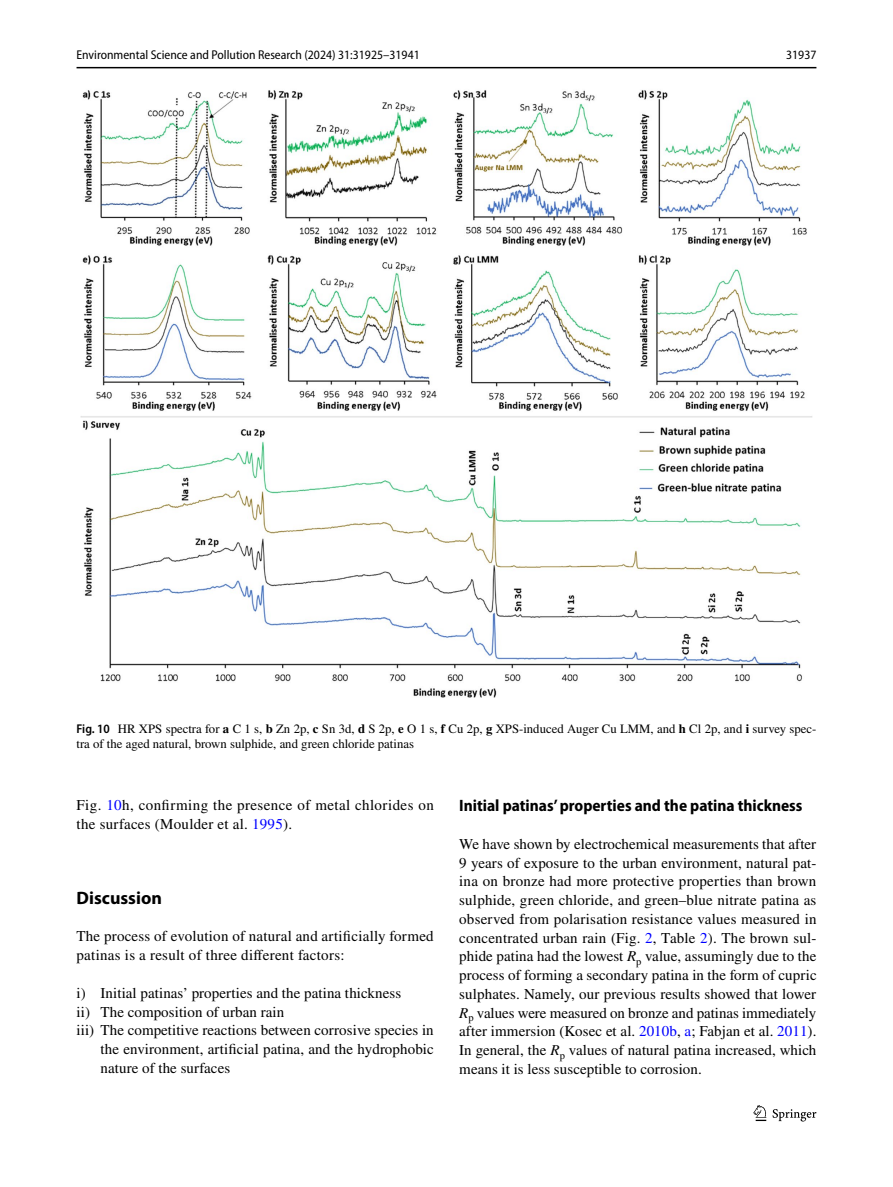
<style>
.page{position:relative;width:893px;height:1187px;background:#fff}
.page>*{position:absolute;margin:0;border:0;box-sizing:border-box;transform-origin:0 0}
.t1{font:700 18px "Myriad Pro";color:#000}
.t2{font:700 semi-condensed 16.5px "Myriad Pro";color:#000}
.t3{font:15px/18.8px "STIX";letter-spacing:.005em;color:#000}
.t4{font:15px/18.8px "STIX";letter-spacing:.025em;color:#000}
.t5{font:12.75px/15px "STIX";color:#000}
.t6{font:semi-condensed 12.75px "Myriad Pro";color:#000}
.s1{font-family:"Myriad Pro";font-weight:600;font-stretch:semi-condensed}
.s2{font-weight:700}
.s3{color:#00f}
.s4{font-style:italic}
</style>
<div class="page">
<hr style="left:77px;top:67px;width:739px;height:1px;background:#000">
<svg style="left:753px;top:1105px;width:13px;height:15px"></svg>
<svg style="left:773px;top:1109px;width:43px;height:12px"></svg>
<img style="left:81px;top:90px;width:731px;height:607px">
<p class="t6" style="left:77px;top:48px;width:345px">Environmental Science and Pollution Research (2024) 31:31925–31941</p>
<p class="t6" style="left:786px;top:48px;width:32px">31937</p>
<p class="t5" style="left:77px;top:722px;width:741px"><span class="s1">Fig. 10</span> HR XPS spectra for <span class="s2">a</span> C 1 s, <span class="s2">b</span> Zn 2p, <span class="s2">c</span> Sn 3d, <span class="s2">d</span> S 2p, <span class="s2">e</span> O 1 s, <span class="s2">f</span> Cu 2p, <span class="s2">g</span> XPS-induced Auger Cu LMM, and <span class="s2">h</span> Cl 2p, and <span class="s2">i</span> survey spec&shy;tra of the aged natural, brown sulphide, and green chloride patinas</p>
<p class="t4" style="left:77px;top:796px;width:359px">Fig. <span class="s3">10</span>h, confirming the presence of metal chlorides on the surfaces (Moulder et al. <span class="s3">1995</span>).</p>
<p class="t1" style="left:77px;top:886px;width:87px">Discussion</p>
<p class="t3" style="left:77px;top:928px;width:359px">The process of evolution of natural and artificially formed patinas is a result of three different factors:</p>
<p class="t3" style="left:77px;top:984px;width:326px">i) Initial patinas’ properties and the patina thickness</p>
<p class="t3" style="left:77px;top:1003px;width:209px">ii) The composition of urban rain</p>
<p class="t3" style="left:77px;top:1021px;width:359px">iii) The competitive reactions between corrosive species in</p>
<p class="t3" style="left:101px;top:1040px;width:335px">the environment, artificial patina, and the hydrophobic</p>
<p class="t3" style="left:101px;top:1059px;width:131px">nature of the surfaces</p>
<p class="t2" style="left:459px;top:796px;width:345px">Initial patinas’ properties and the patina thickness</p>
<p class="t3" style="left:459px;top:835px;width:359px;text-align:justify">We have shown by electrochemical measurements that after 9 years of exposure to the urban environment, natural pat&shy;ina on bronze had more protective properties than brown sulphide, green chloride, and green–blue nitrate patina as observed from polarisation resistance values measured in concentrated urban rain (Fig. <span class="s3">2</span>, Table <span class="s3">2</span>). The brown sul&shy;phide patina had the lowest <span class="s4">R</span><sub>p</sub> value, assumingly due to the process of forming a secondary patina in the form of cupric sulphates. Namely, our previous results showed that lower <span class="s4">R</span><sub>p</sub> values were measured on bronze and patinas immediately after immersion (Kosec et al. <span class="s3">2010b</span>, <span class="s3">a</span>; Fabjan et al. <span class="s3">2011</span>).<br>In general, the <span class="s4">R</span><sub>p</sub> values of natural patina increased, which means it is less susceptible to corrosion.</p>
</div>
